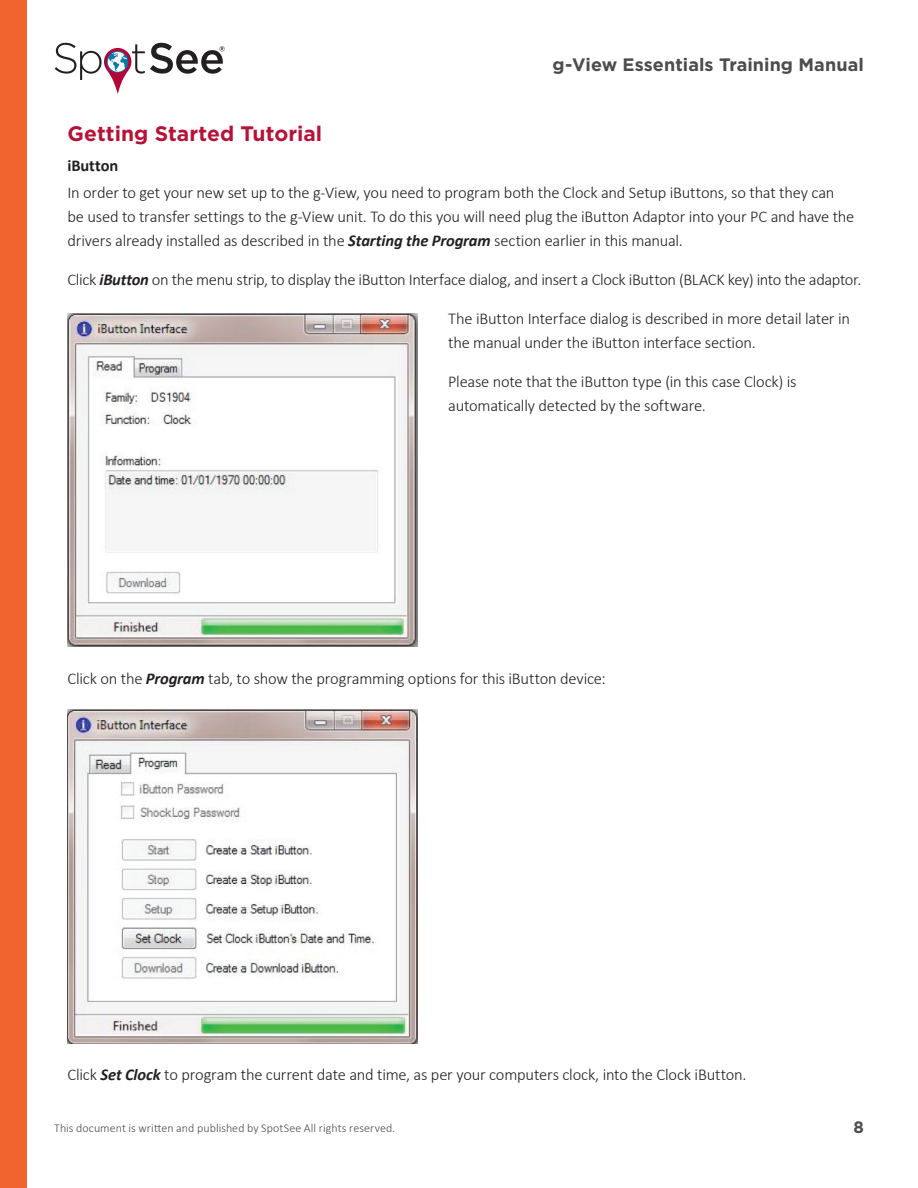
<style>
.page{position:relative;width:918px;height:1188px;background:#fff}
.page>*{position:absolute;margin:0;border:0;box-sizing:border-box;transform-origin:0 0}
.t1{font:700 21px "Gotham";letter-spacing:.005em;color:#b71238}
.t2{font:700 18px "Gotham";letter-spacing:.005em;color:#4d4b4d}
.t3{font:300 16.5px/24px "Calibri";letter-spacing:-.015em;color:#231f20}
.t4{font:700 16.5px "Calibri";letter-spacing:-.01em;color:#231f20}
.t5{font:700 16.5px "Gotham";color:#4d4b4d}
.t6{font:300 12px "Calibri";letter-spacing:.005em;color:#4d4b4d}
.s1{font-weight:700;font-style:italic}
</style>
<div class="page">
<svg style="left:55px;top:43px;width:170px;height:51px"></svg>
<div style="left:0;top:0;width:27px;height:1188px;background:#f2642f"></div>
<img style="left:68px;top:313px;width:349px;height:334px">
<img style="left:68px;top:710px;width:349px;height:334px">
<p class="t2" style="left:553px;top:54px;width:313px">g-View Essentials Training Manual</p>
<p class="t1" style="left:68px;top:121px;width:256px">Getting Started Tutorial</p>
<p class="t4" style="left:68px;top:155px;width:52px">iButton</p>
<p class="t3" style="left:68px;top:180px;width:788px">In order to get your new set up to the g-View, you need to program both the Clock and Setup iButtons, so that they can be used to transfer settings to the g-View unit. To do this you will need plug the iButton Adaptor into your PC and have the drivers already installed as described in the <span class="s1">Starting the Program</span> section earlier in this manual.</p>
<p class="t3" style="left:68px;top:267px;width:795px">Click <span class="s1">iButton</span> on the menu strip, to display the iButton Interface dialog, and insert a Clock iButton (BLACK key) into the adaptor.</p>
<p class="t3" style="left:448px;top:306px;width:403px">The iButton Interface dialog is described in more detail later in the manual under the iButton interface section.</p>
<p class="t3" style="left:448px;top:369px;width:350px">Please note that the iButton type (in this case Clock) is automatically detected by the software.</p>
<p class="t3" style="left:68px;top:666px;width:540px">Click on the <span class="s1">Program</span> tab, to show the programming options for this iButton device:</p>
<p class="t3" style="left:68px;top:1062px;width:681px">Click <span class="s1">Set Clock</span> to program the current date and time, as per your computers clock, into the Clock iButton.</p>
<p class="t6" style="left:54px;top:1121px;width:343px">This document is written and published by SpotSee All rights reserved.</p>
<p class="t5" style="left:854px;top:1117px;width:12px">8</p>
</div>
